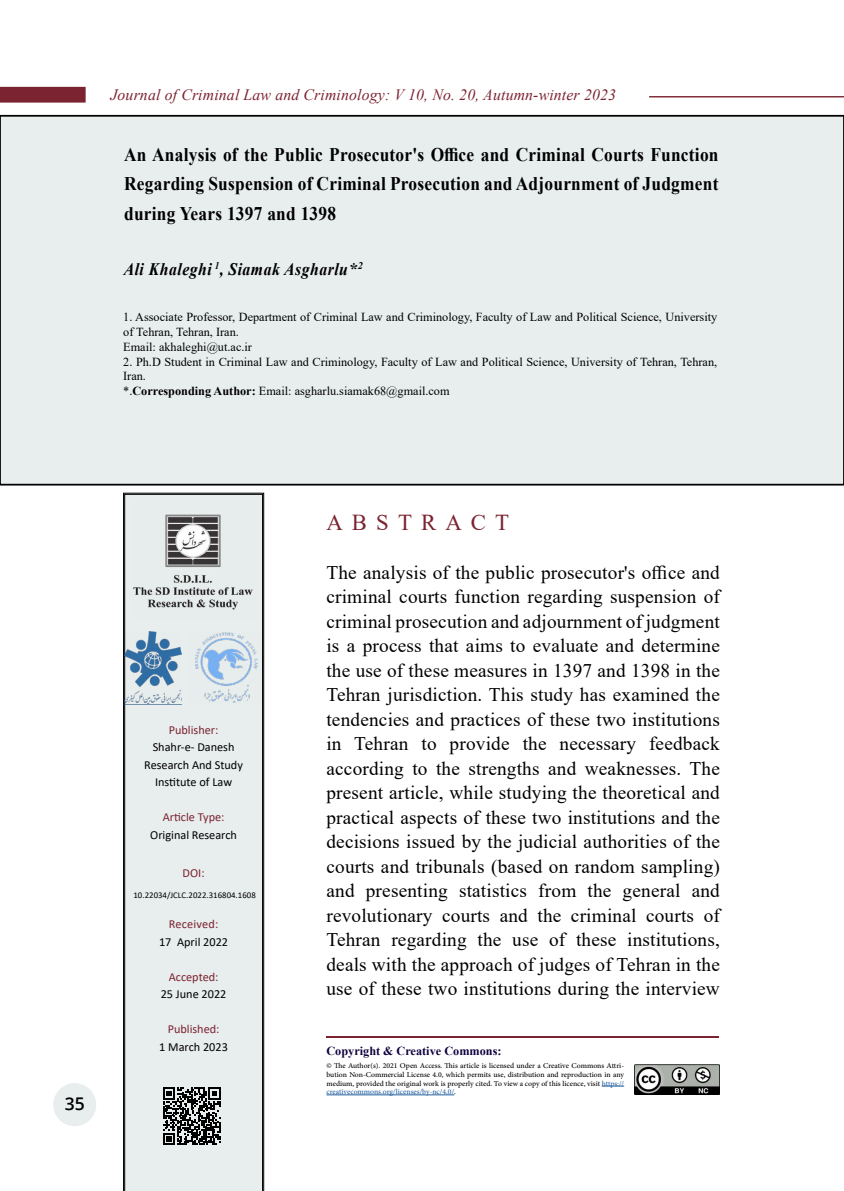
<style>
.page{position:relative;width:844px;height:1191px;background:#fff}
.page>*{position:absolute;margin:0;border:0;box-sizing:border-box;transform-origin:0 0}
.t1{font:22.75px "Times New Roman";letter-spacing:.4em;color:#7b2331}
.t2{font:19.25px/24.5px "Times New Roman";letter-spacing:.01em;color:#000;text-align:justify}
.t3{font:700 19.25px/29.8px "Times New Roman";letter-spacing:.015em;color:#000;text-align:justify;scale:.9 1}
.t4{font:italic 700 17.5px "Times New Roman";letter-spacing:.03em;color:#000;scale:.9 1}
.t5{font:600 17.5px "Open Sans";color:#000}
.t6{font:italic 15.75px "Times New Roman";letter-spacing:.01em;color:#7b2331}
.t7{font:12.25px/14.7px "Times New Roman";color:#000}
.t8{font:12.25px/17.5px "Calibri";color:#000;text-align:center}
.t9{font:12.25px "Calibri";color:#7b2331}
.t10{font:700 12.25px "Times New Roman";color:#10003e}
.t11{font:10.5px/8.8px "Adobe Arabic";color:#000;text-align:justify}
.t12{font:8.75px "Calibri";letter-spacing:.005em;color:#000}
.s1{font-weight:700}
.s2{color:#215e9e}
</style>
<div class="page">
<div style="left:53px;top:1083px;width:43px;height:43px;background:#e8eded;border-radius:50%"></div>
<hr style="left:649px;top:96px;width:194px;height:1px;background:#7b2331">
<div style="left:0;top:87px;width:86px;height:16px;background:#7b2331"></div>
<div style="left:0;top:116px;width:843px;height:368px;background:#e8eded"></div>
<div style="left:0;top:115px;width:843px;height:370px;border:2px solid #000"></div>
<div style="left:124px;top:494px;width:139px;height:697px;background:#e8eded"></div>
<svg style="left:601px;top:1085px;width:23px;height:1px"></svg>
<hr style="left:326px;top:1094px;width:128px;height:1px;background:#215e9e">
<img style="left:634px;top:1064px;width:85px;height:30px">
<svg style="left:163px;top:1087px;width:57px;height:58px;background:#5b5d5d"></svg>
<img style="left:125px;top:631px;width:56px;height:74px">
<img style="left:189px;top:632px;width:73px;height:72px">
<img style="left:131px;top:502px;width:124px;height:119px">
<hr style="left:326px;top:1036px;width:392px;height:1px;background:#7b2331">
<p class="t6" style="left:110px;top:83px;width:507px">Journal of Criminal Law and Criminology: V 10, No. 20, Autumn-winter 2023</p>
<p class="t3" style="left:124px;top:139px;width:662px">An Analysis of the Public Prosecutor's Office and Criminal Courts Function Regarding Suspension of Criminal Prosecution and Adjournment of Judgment during Years 1397 and 1398</p>
<p class="t4" style="left:124px;top:256px;width:267px">Ali Khaleghi <sup>1</sup>, Siamak Asgharlu*<sup>2</sup></p>
<p class="t7" style="left:123px;top:309px;width:595px">1. Associate Professor, Department of Criminal Law and Criminology, Faculty of Law and Political Science, University of Tehran, Tehran, Iran.<br>Email: akhaleghi@ut.ac.ir</p>
<p class="t7" style="left:123px;top:354px;width:595px">2. Ph.D Student in Criminal Law and Criminology, Faculty of Law and Political Science, University of Tehran, Tehran,<br>Iran.<br>*.<span class="s1">Corresponding Author:</span> Email: asgharlu.siamak68@gmail.com</p>
<p class="t5" style="left:65px;top:1092px;width:21px">35</p>
<p class="t9" style="left:169px;top:721px;width:51px">Publisher:</p>
<p class="t8" style="left:144px;top:738px;width:100px">Shahr-e- Danesh<br>Research And Study<br>Institute of Law</p>
<p class="t9" style="left:163px;top:808px;width:63px">Article Type:</p>
<p class="t8" style="left:150px;top:825px;width:88px">Original Research</p>
<p class="t9" style="left:182px;top:864px;width:24px">DOI:</p>
<p class="t12" style="left:133px;top:889px;width:124px">10.22034/JCLC.2022.316804.1608</p>
<p class="t9" style="left:169px;top:915px;width:51px">Received:</p>
<p class="t8" style="left:159px;top:932px;width:70px">17 April 2022</p>
<p class="t9" style="left:169px;top:968px;width:51px">Accepted:</p>
<p class="t8" style="left:161px;top:985px;width:67px">25 June 2022</p>
<p class="t9" style="left:168px;top:1020px;width:53px">Published:</p>
<p class="t8" style="left:159px;top:1037px;width:70px">1 March 2023</p>
<p class="t1" style="left:326px;top:506px;width:184px">ABSTRACT</p>
<p class="t2" style="left:326px;top:559px;width:395px">The analysis of the public prosecutor's office and criminal courts function regarding suspension of criminal prosecution and adjournment of judgment is a process that aims to evaluate and determine the use of these measures in 1397 and 1398 in the Tehran jurisdiction. This study has examined the tendencies and practices of these two institutions in Tehran to provide the necessary feedback according to the strengths and weaknesses. The present article, while studying the theoretical and practical aspects of these two institutions and the decisions issued by the judicial authorities of the courts and tribunals (based on random sampling) and presenting statistics from the general and revolutionary courts and the criminal courts of Tehran regarding the use of these institutions, deals with the approach of judges of Tehran in the use of these two institutions during the interview</p>
<p class="t10" style="left:326px;top:1042px;width:176px">Copyright &amp; Creative Commons:</p>
<p class="t11" style="left:326px;top:1060px;width:299px">© The Author(s). 2021 Open Access. This article is licensed under a Creative Commons Attri&shy;bution Non-Commercial License 4.0, which permits use, distribution and reproduction in any medium, provided the original work is properly cited. To view a copy of this licence, visit <span class="s2">https:// creativecommons.org/licenses/by-nc/4.0/</span>.</p>
</div>
